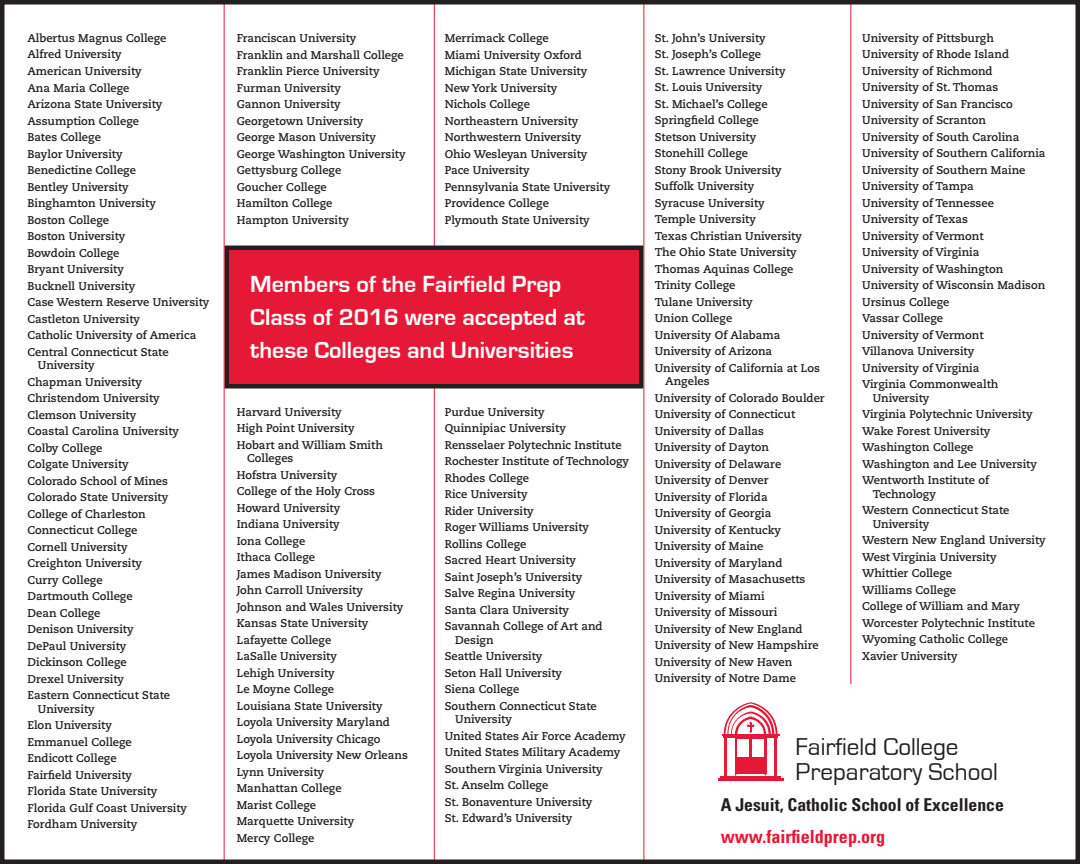
<style>
.page{position:relative;width:1080px;height:864px;background:#fff}
.page>*{position:absolute;margin:0;border:0;box-sizing:border-box;transform-origin:0 0}
.t1{font:25.2px/25.2px "Eurostile";color:#231f20}
.t2{font:700 24px/33px "Eurostile";color:#fff}
.t3{font:700 condensed 18.15px "Univers";color:#e51836}
.t4{font:700 condensed 17.7px "Univers";color:#231f20}
.t5{font:700 11.25px/16.5px "Caecilia";color:#231f20}
</style>
<div class="page">
<hr style="left:434px;top:3px;width:1px;height:858px;background:#e51836">
<div style="left:227px;top:248px;width:414px;height:138px;background:#e51836"></div>
<div style="left:225px;top:246px;width:419px;height:142px;border:4px solid #231f20"></div>
<hr style="left:224px;top:2px;width:1px;height:859px;background:#e51836">
<hr style="left:644px;top:2px;width:1px;height:860px;background:#e51836">
<hr style="left:850px;top:4px;width:1px;height:680px;background:#e51836">
<hr style="left:721px;top:776px;width:60px;height:2px;background:#e51836">
<hr style="left:718px;top:778px;width:66px;height:3px;background:#e51836">
<svg style="left:735px;top:737px;width:31px;height:37px"></svg>
<hr style="left:738px;top:739px;width:3px;height:17px;background:#fff">
<hr style="left:742px;top:739px;width:3px;height:17px;background:#fff">
<hr style="left:746px;top:739px;width:3px;height:17px;background:#fff">
<hr style="left:752px;top:739px;width:3px;height:17px;background:#fff">
<hr style="left:756px;top:739px;width:3px;height:17px;background:#fff">
<hr style="left:760px;top:739px;width:4px;height:17px;background:#fff">
<hr style="left:775px;top:736px;width:2px;height:40px;background:#e51836">
<hr style="left:724px;top:736px;width:2px;height:40px;background:#e51836">
<hr style="left:722px;top:734px;width:58px;height:2px;background:#e51836">
<svg style="left:723px;top:702px;width:55px;height:35px"></svg>
<div style="left:0;top:0;width:1080px;height:864px;border:4px solid #231f20"></div>
<p class="t5" style="left:27px;top:30px;width:184px">Albertus Magnus College<br>Alfred University<br>American University<br>Ana Maria College<br>Arizona State University<br>Assumption College<br>Bates College<br>Baylor University<br>Benedictine College<br>Bentley University<br>Binghamton University<br>Boston College<br>Boston University<br>Bowdoin College<br>Bryant University<br>Bucknell University<br>Case Western Reserve University<br>Castleton University<br>Catholic University of America<br>Central Connecticut State</p>
<p class="t5" style="left:27px;top:357px;width:153px;text-indent:10px">University<br>Chapman University<br>Christendom University<br>Clemson University<br>Coastal Carolina University<br>Colby College<br>Colgate University<br>Colorado School of Mines<br>Colorado State University<br>College of Charleston<br>Connecticut College<br>Cornell University<br>Creighton University<br>Curry College<br>Dartmouth College<br>Dean College<br>Denison University<br>DePaul University<br>Dickinson College<br>Drexel University<br>Eastern Connecticut State</p>
<p class="t5" style="left:27px;top:701px;width:161px;text-indent:10px">University<br>Elon University<br>Emmanuel College<br>Endicott College<br>Fairfield University<br>Florida State University<br>Florida Gulf Coast University<br>Fordham University</p>
<p class="t5" style="left:237px;top:30px;width:171px">Franciscan University<br>Franklin and Marshall College<br>Franklin Pierce University<br>Furman University<br>Gannon University<br>Georgetown University<br>George Mason University<br>George Washington University<br>Gettysburg College<br>Goucher College<br>Hamilton College<br>Hampton University</p>
<p class="t5" style="left:445px;top:30px;width:167px">Merrimack College<br>Miami University Oxford<br>Michigan State University<br>New York University<br>Nichols College<br>Northeastern University<br>Northwestern University<br>Ohio Wesleyan University<br>Pace University<br>Pennsylvania State University<br>Providence College<br>Plymouth State University</p>
<h2 class="t2" style="left:250px;top:268px;width:336px">Members of the Fairfield Prep<br>Class of 2016 were accepted at these Colleges and Universities</h2>
<p class="t5" style="left:237px;top:404px;width:148px">Harvard University<br>High Point University<br>Hobart and William Smith</p>
<p class="t5" style="left:237px;top:450px;width:173px;text-indent:10px">Colleges<br>Hofstra University<br>College of the Holy Cross<br>Howard University<br>Indiana University<br>Iona College<br>Ithaca College<br>James Madison University<br>John Carroll University<br>Johnson and Wales University<br>Kansas State University<br>Lafayette College<br>LaSalle University<br>Lehigh University<br>Le Moyne College<br>Louisiana State University<br>Loyola University Maryland<br>Loyola University Chicago<br>Loyola University New Orleans<br>Lynn University<br>Manhattan College<br>Marist College<br>Marquette University<br>Mercy College</p>
<p class="t5" style="left:445px;top:404px;width:186px">Purdue University<br>Quinnipiac University<br>Rensselaer Polytechnic Institute<br>Rochester Institute of Technology<br>Rhodes College<br>Rice University<br>Rider University<br>Roger Williams University<br>Rollins College<br>Sacred Heart University<br>Saint Joseph’s University<br>Salve Regina University<br>Santa Clara University<br>Savannah College of Art and</p>
<p class="t5" style="left:445px;top:632px;width:154px;text-indent:10px">Design<br>Seattle University<br>Seton Hall University<br>Siena College<br>Southern Connecticut State</p>
<p class="t5" style="left:445px;top:711px;width:183px;text-indent:10px">University<br>United States Air Force Academy<br>United States Military Academy<br>Southern Virginia University<br>St. Anselm College<br>St. Bonaventure University<br>St. Edward’s University</p>
<p class="t5" style="left:655px;top:30px;width:167px">St. John’s University<br>St. Joseph’s College<br>St. Lawrence University<br>St. Louis University<br>St. Michael’s College<br>Springfield College<br>Stetson University<br>Stonehill College<br>Stony Brook University<br>Suffolk University<br>Syracuse University<br>Temple University<br>Texas Christian University<br>The Ohio State University<br>Thomas Aquinas College<br>Trinity College<br>Tulane University<br>Union College<br>University Of Alabama<br>University of Arizona<br>University of California at Los</p>
<p class="t5" style="left:655px;top:373px;width:172px;text-indent:10px">Angeles<br>University of Colorado Boulder<br>University of Connecticut<br>University of Dallas<br>University of Dayton<br>University of Delaware<br>University of Denver<br>University of Florida<br>University of Georgia<br>University of Kentucky<br>University of Maine<br>University of Maryland<br>University of Masachusetts<br>University of Miami<br>University of Missouri<br>University of New England<br>University of New Hampshire<br>University of New Haven<br>University of Notre Dame</p>
<p class="t5" style="left:862px;top:30px;width:185px">University of Pittsburgh<br>University of Rhode Island<br>University of Richmond<br>University of St. Thomas<br>University of San Francisco<br>University of Scranton<br>University of South Carolina<br>University of Southern California<br>University of Southern Maine<br>University of Tampa<br>University of Tennessee<br>University of Texas<br>University of Vermont<br>University of Virginia<br>University of Washington<br>University of Wisconsin Madison<br>Ursinus College<br>Vassar College<br>University of Vermont<br>Villanova University<br>University of Virginia<br>Virginia Commonwealth</p>
<p class="t5" style="left:862px;top:390px;width:176px;text-indent:10px">University<br>Virginia Polytechnic University<br>Wake Forest University<br>Washington College<br>Washington and Lee University<br>Wentworth Institute of</p>
<p class="t5" style="left:862px;top:486px;width:149px;text-indent:10px">Technology<br>Western Connecticut State</p>
<p class="t5" style="left:862px;top:516px;width:185px;text-indent:10px">University<br>Western New England University<br>West Virginia University<br>Whittier College<br>Williams College<br>College of William and Mary<br>Worcester Polytechnic Institute<br>Wyoming Catholic College<br>Xavier University</p>
<h1 class="t1" style="left:796px;top:735px;width:204px">Fairfield College<br>Preparatory School</h1>
<h3 class="t4" style="left:721px;top:793px;width:285px">A Jesuit, Catholic School of Excellence</h3>
<h3 class="t3" style="left:721px;top:826px;width:166px">www.fairfieldprep.org</h3>
</div>
